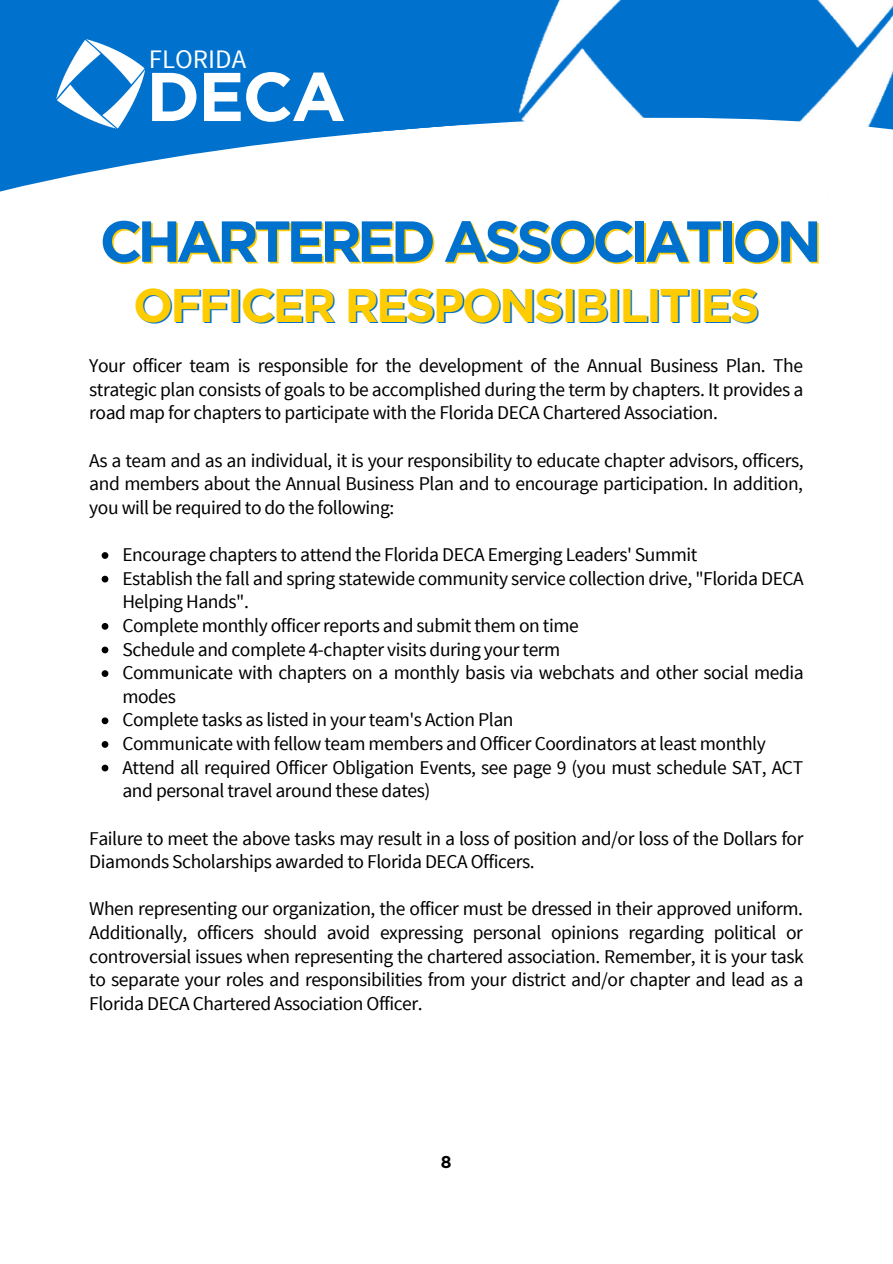
<style>
.page{position:relative;width:893px;height:1264px;background:#fff}
.page>*{position:absolute;margin:0;border:0;box-sizing:border-box;transform-origin:0 0}
.t1{font:700 68.7px "Gotham";color:#fff}
.t2{font:700 57.75px "Gotham";letter-spacing:-.085em;color:#0072ce}
.t3{font:700 47.25px "Gotham";letter-spacing:-.055em;color:#fc0}
.t4{font:26.7px "Source Sans Pro";color:#fff}
.t5{font:19.5px/23.5px "Source Sans Pro";letter-spacing:-.025em;color:#000}
.t6{font:700 17.1px "Gotham";color:#000}
</style>
<div class="page">
<div style="left:0;top:0;width:892px;height:219px;background:#0072ce"></div>
<svg style="left:0;top:122px;width:504px;height:97px;fill:#fff"></svg>
<img style="left:54px;top:39px;width:94px;height:92px">
<img style="left:504px;top:0;width:388px;height:219px">
<svg style="left:102px;top:552px;width:6px;height:7px"></svg>
<svg style="left:102px;top:575px;width:6px;height:7px"></svg>
<svg style="left:102px;top:623px;width:6px;height:6px"></svg>
<svg style="left:102px;top:646px;width:6px;height:7px"></svg>
<svg style="left:102px;top:670px;width:6px;height:7px"></svg>
<svg style="left:102px;top:717px;width:6px;height:7px"></svg>
<svg style="left:102px;top:741px;width:6px;height:6px"></svg>
<svg style="left:102px;top:764px;width:6px;height:7px"></svg>
<p class="t4" style="left:149px;top:41px;width:99px">FLORIDA</p>
<p class="t1" style="left:146px;top:66px;width:201px">DECA</p>
<p class="t2" style="left:100px;top:215px;width:723px">CHARTERED ASSOCIATION</p>
<p class="t3" style="left:133px;top:284px;width:628px">OFFICER RESPONSIBILITIES</p>
<p class="t5" style="left:89px;top:353px;width:715px;text-align:justify">Your officer team is responsible for the development of the Annual Business Plan. The strategic plan consists of goals to be accomplished during the term by chapters. It provides a road map for chapters to participate with the Florida DECA Chartered Association.</p>
<p class="t5" style="left:89px;top:448px;width:716px;text-align:justify">As a team and as an individual, it is your responsibility to educate chapter advisors, officers, and members about the Annual Business Plan and to encourage participation. In addition, you will be required to do the following:</p>
<p class="t5" style="left:122px;top:542px;width:576px">Encourage chapters to attend the Florida DECA Emerging Leaders' Summit</p>
<p class="t5" style="left:122px;top:566px;width:683px">Establish the fall and spring statewide community service collection drive, "Florida DECA<br>Helping Hands".</p>
<p class="t5" style="left:122px;top:613px;width:458px">Complete monthly officer reports and submit them on time</p>
<p class="t5" style="left:122px;top:637px;width:439px">Schedule and complete 4-chapter visits during your term</p>
<p class="t5" style="left:122px;top:660px;width:682px">Communicate with chapters on a monthly basis via webchats and other social media modes</p>
<p class="t5" style="left:122px;top:707px;width:392px">Complete tasks as listed in your team's Action Plan</p>
<p class="t5" style="left:122px;top:731px;width:645px">Communicate with fellow team members and Officer Coordinators at least monthly</p>
<p class="t5" style="left:122px;top:755px;width:682px">Attend all required Officer Obligation Events, see page 9 (you must schedule SAT, ACT and personal travel around these dates)</p>
<p class="t5" style="left:89px;top:825px;width:715px">Failure to meet the above tasks may result in a loss of position and/or loss of the Dollars for<br>Diamonds Scholarships awarded to Florida DECA Officers.</p>
<p class="t5" style="left:89px;top:896px;width:716px;text-align:justify">When representing our organization, the officer must be dressed in their approved uniform.<br>Additionally, officers should avoid expressing personal opinions regarding political or controversial issues when representing the chartered association. Remember, it is your task to separate your roles and responsibilities from your district and/or chapter and lead as a Florida DECA Chartered Association Officer.</p>
<p class="t6" style="left:441px;top:1154px;width:12px">8</p>
</div>
